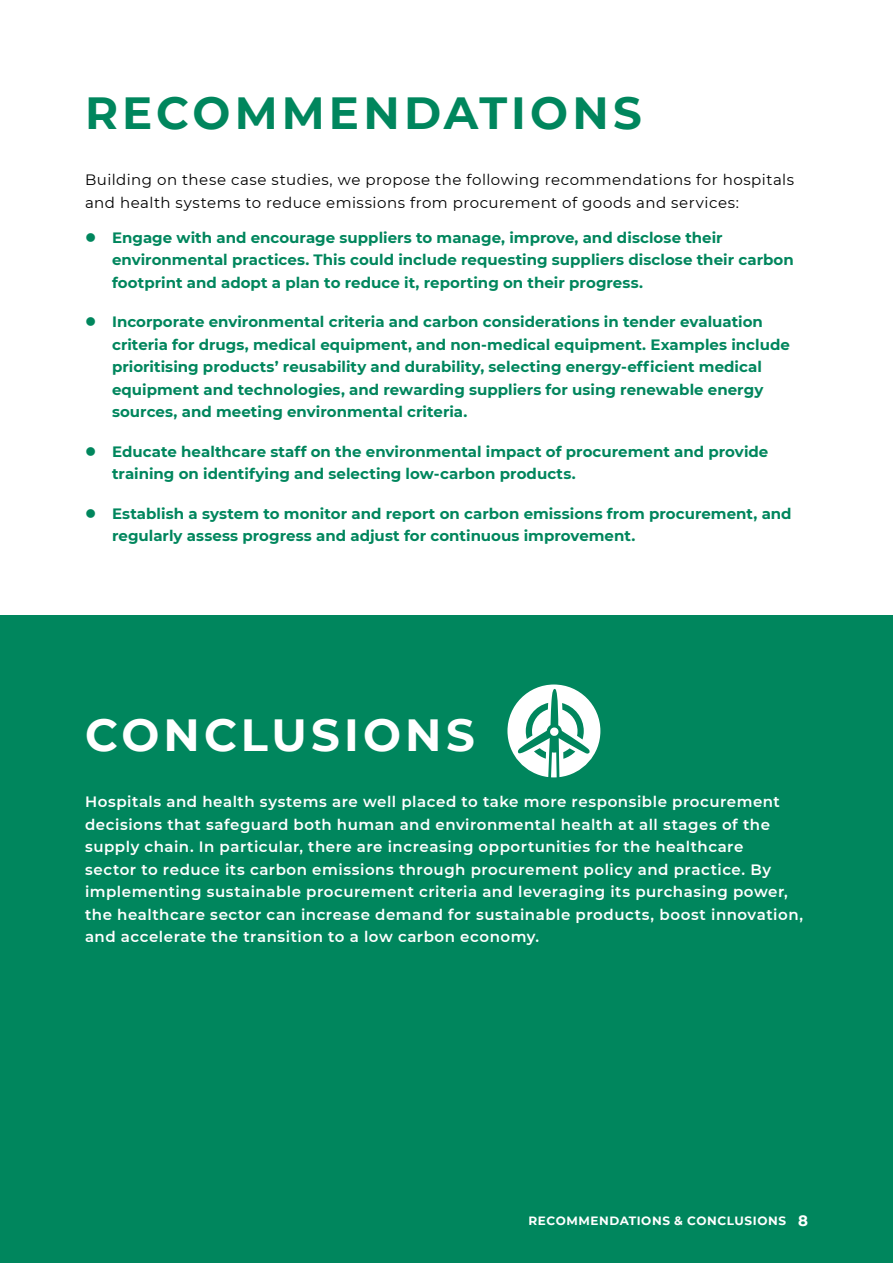
<style>
.page{position:relative;width:893px;height:1263px;background:#fff}
.page>*{position:absolute;margin:0;border:0;box-sizing:border-box;transform-origin:0 0}
.t1{font:700 45px "Montserrat";letter-spacing:.09em;color:#00865d}
.t2{font:700 45px "Montserrat";letter-spacing:.09em;color:#fff}
.t3{font:700 15px/22.5px "Montserrat";color:#00865d}
.t4{font:600 15px/22.5px "Montserrat";letter-spacing:.035em;color:#fff}
.t5{font:15px/22.5px "Montserrat";letter-spacing:.035em;color:#000}
.t6{font:700 12px "Montserrat";letter-spacing:.05em;color:#fff}
.s1{font-size:15px}
</style>
<div class="page">
<div style="left:0;top:615px;width:893px;height:648px;background:#00865d"></div>
<svg style="left:507px;top:684px;width:93px;height:93px"></svg>
<h1 class="t1" style="left:85px;top:80px;width:558px">RECOMMENDATIONS</h1>
<p class="t5" style="left:85px;top:168px;width:711px">Building on these case studies, we propose the following recommendations for hospitals and health systems to reduce emissions from procurement of goods and services:</p>
<p class="t3" style="left:112px;top:226px;width:683px;text-indent:-27px">● Engage with and encourage suppliers to manage, improve, and disclose their environmental practices. This could include requesting suppliers disclose their carbon footprint and adopt a plan to reduce it, reporting on their progress.</p>
<p class="t3" style="left:112px;top:310px;width:679px;text-indent:-27px">● Incorporate environmental criteria and carbon considerations in tender evaluation criteria for drugs, medical equipment, and non-medical equipment. Examples include prioritising products’ reusability and durability, selecting energy-efficient medical equipment and technologies, and rewarding suppliers for using renewable energy sources, and meeting environmental criteria.</p>
<p class="t3" style="left:112px;top:440px;width:658px;text-indent:-27px">● Educate healthcare staff on the environmental impact of procurement and provide training on identifying and selecting low-carbon products.</p>
<p class="t3" style="left:112px;top:502px;width:681px;text-indent:-27px">● Establish a system to monitor and report on carbon emissions from procurement, and regularly assess progress and adjust for continuous improvement.</p>
<h1 class="t2" style="left:85px;top:702px;width:391px">CONCLUSIONS</h1>
<p class="t4" style="left:85px;top:790px;width:719px">Hospitals and health systems are well placed to take more responsible procurement decisions that safeguard both human and environmental health at all stages of the supply chain. In particular, there are increasing opportunities for the healthcare<br>sector to reduce its carbon emissions through procurement policy and practice. By implementing sustainable procurement criteria and leveraging its purchasing power, the healthcare sector can increase demand for sustainable products, boost innovation, and accelerate the transition to a low carbon economy.</p>
<p class="t6" style="left:528px;top:1212px;width:281px">RECOMMENDATIONS &amp; CONCLUSIONS <span class="s1">8</span></p>
</div>
